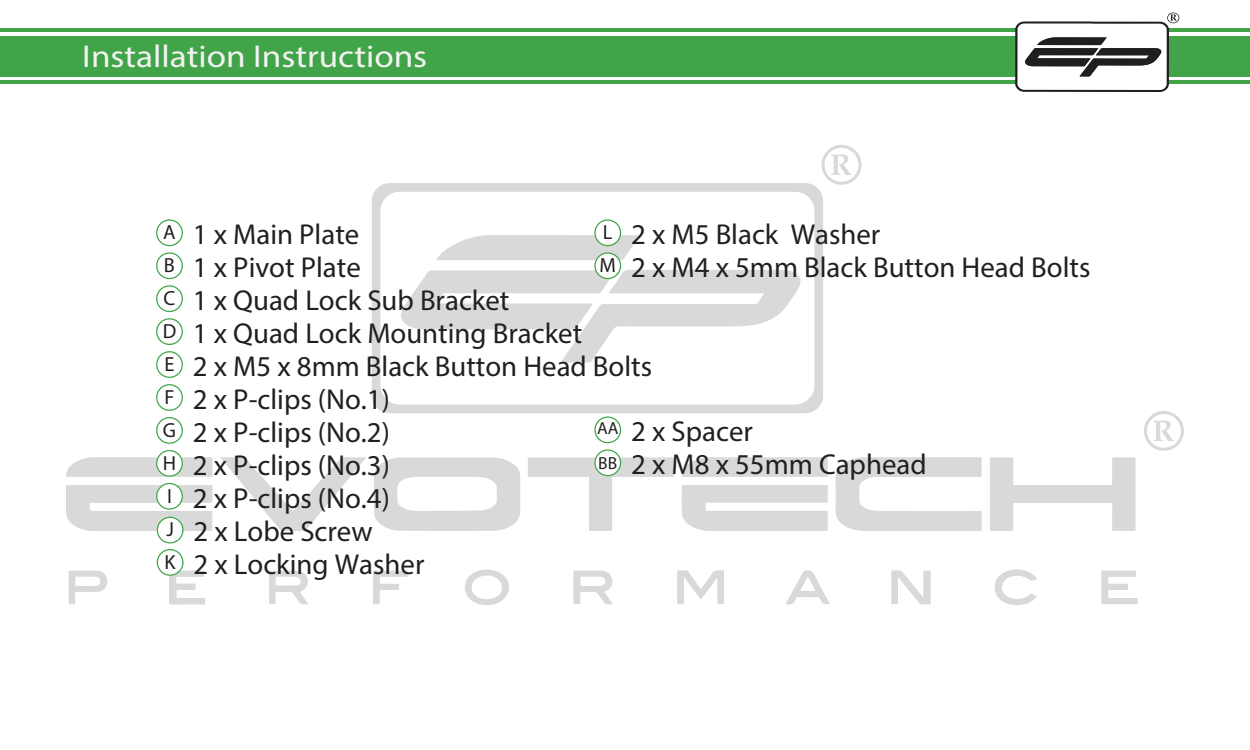
<style>
.page{position:relative;width:1250px;height:750px;background:#fff}
.page>*{position:absolute;margin:0;border:0;box-sizing:border-box;transform-origin:0 0}
.t1{font:31.75px "Myriad Pro";color:#f2f2f2;scale:1.11 1}
.t2{font:28.75px/33px "Myriad Pro";color:#231f20;text-align:right}
.t3{font:20.5px "Myriad Pro";color:#231f20}
.t4{font:17.5px "Myriad Pro";color:#231f20}
</style>
<div class="page">
<div style="left:0;top:36px;width:1250px;height:40px;background:#42a448"></div>
<hr style="left:0;top:80px;width:1250px;height:4px;background:#42a448">
<hr style="left:0;top:28px;width:1250px;height:4px;background:#42a448">
<svg style="left:1168px;top:13px;width:11px;height:10px"></svg>
<svg style="left:1015px;top:15px;width:162px;height:77px"></svg>
<svg style="left:374px;top:457px;width:146px;height:74px"></svg>
<svg style="left:835px;top:457px;width:146px;height:74px"></svg>
<svg style="left:66px;top:485px;width:146px;height:46px"></svg>
<svg style="left:682px;top:485px;width:145px;height:46px"></svg>
<svg style="left:990px;top:458px;width:145px;height:73px"></svg>
<svg style="left:528px;top:458px;width:146px;height:73px"></svg>
<svg style="left:220px;top:457px;width:146px;height:74px"></svg>
<svg style="left:66px;top:457px;width:146px;height:20px;background:#dadbda"></svg>
<div style="left:682px;top:457px;width:146px;height:20px;background:#d9d9d9"></div>
<svg style="left:677px;top:570px;width:47px;height:34px"></svg>
<svg style="left:573px;top:571px;width:40px;height:33px"></svg>
<svg style="left:269px;top:571px;width:39px;height:33px"></svg>
<svg style="left:169px;top:571px;width:36px;height:33px"></svg>
<svg style="left:892px;top:571px;width:38px;height:33px"></svg>
<svg style="left:1102px;top:571px;width:35px;height:33px"></svg>
<svg style="left:465px;top:569px;width:44px;height:36px"></svg>
<svg style="left:69px;top:571px;width:39px;height:33px"></svg>
<svg style="left:786px;top:570px;width:44px;height:35px"></svg>
<svg style="left:994px;top:569px;width:43px;height:36px"></svg>
<svg style="left:373px;top:571px;width:34px;height:33px"></svg>
<svg style="left:372px;top:183px;width:451px;height:230px"></svg>
<svg style="left:398px;top:270px;width:405px;height:93px"></svg>
<svg style="left:436px;top:235px;width:204px;height:25px;background:#ddd"></svg>
<svg style="left:821px;top:145px;width:41px;height:40px"></svg>
<svg style="left:1144px;top:411px;width:40px;height:40px"></svg>
<div style="left:156px;top:219px;width:27px;height:27px;border:1px solid #3fa547;border-radius:50%"></div>
<div style="left:156px;top:252px;width:27px;height:27px;border:1px solid #3fa547;border-radius:50%"></div>
<div style="left:156px;top:285px;width:27px;height:27px;border:1px solid #3fa547;border-radius:50%"></div>
<div style="left:156px;top:318px;width:27px;height:27px;border:1px solid #3fa547;border-radius:50%"></div>
<div style="left:156px;top:351px;width:27px;height:27px;border:1px solid #3fa547;border-radius:50%"></div>
<div style="left:156px;top:384px;width:27px;height:27px;border:1px solid #3fa547;border-radius:50%"></div>
<div style="left:156px;top:417px;width:27px;height:27px;border:1px solid #3fa547;border-radius:50%"></div>
<div style="left:157px;top:451px;width:25px;height:25px;background:#fff;border-radius:50%"></div>
<div style="left:156px;top:450px;width:27px;height:27px;border:1px solid #3fa547;border-radius:50%"></div>
<div style="left:157px;top:484px;width:25px;height:25px;background:#fff;border-radius:50%"></div>
<div style="left:156px;top:483px;width:27px;height:27px;border:1px solid #3fa547;border-radius:50%"></div>
<div style="left:157px;top:517px;width:27px;height:26px;background:#fff;border:1px solid #3fa547;border-radius:50%"></div>
<div style="left:157px;top:549px;width:27px;height:27px;background:#fff;border:1px solid #3fa547;border-radius:50%"></div>
<div style="left:595px;top:220px;width:26px;height:26px;background:#fff;border-radius:50%"></div>
<div style="left:594px;top:219px;width:27px;height:27px;border:1px solid #3fa547;border-radius:50%"></div>
<div style="left:595px;top:253px;width:26px;height:26px;background:#fff;border-radius:50%"></div>
<div style="left:594px;top:252px;width:27px;height:27px;border:1px solid #3fa547;border-radius:50%"></div>
<div style="left:594px;top:416px;width:27px;height:27px;background:#fff;border:1px solid #3fa547;border-radius:50%"></div>
<div style="left:595px;top:450px;width:26px;height:26px;background:#fff;border-radius:50%"></div>
<div style="left:594px;top:449px;width:27px;height:27px;border:1px solid #3fa547;border-radius:50%"></div>
<p class="t1" style="left:82px;top:37px;width:312px">Installation Instructions</p>
<p class="t2" style="left:163px;top:218px;width:198px"><sup>A</sup> 1 x Main Plate</p>
<p class="t2" style="left:164px;top:250px;width:198px"><sup>B</sup> 1 x Pivot Plate</p>
<p class="t2" style="left:164px;top:283px;width:347px"><sup>C</sup> 1 x Quad Lock Sub Bracket</p>
<p class="t2" style="left:163px;top:316px;width:421px"><sup>D</sup> 1 x Quad Lock Mounting Bracket</p>
<p class="t2" style="left:164px;top:349px;width:489px"><sup>E</sup> 2 x M5 x 8mm Black Button Head Bolts</p>
<p class="t2" style="left:193px;top:382px;width:198px">2 x P-clips (No.1)</p>
<p class="t2" style="left:631px;top:218px;width:251px">2 x M5 Black Washer</p>
<p class="t3" style="left:603px;top:220px;width:11px">L</p>
<p class="t2" style="left:600px;top:250px;width:492px"><sup>M</sup> 2 x M4 x 5mm Black Button Head Bolts</p>
<p class="t3" style="left:165px;top:384px;width:11px">F</p>
<p class="t2" style="left:163px;top:415px;width:229px"><sup>G</sup> 2 x P-clips (No.2)<br><sup>H</sup> 2 x P-clips (No.3)<br>2 x P-clips (No.4)</p>
<p class="t2" style="left:631px;top:415px;width:123px">2 x Spacer</p>
<p class="t4" style="left:597px;top:417px;width:23px">AA</p>
<p class="t2" style="left:631px;top:448px;width:297px">2 x M8 x 55mm Caphead</p>
<p class="t4" style="left:598px;top:452px;width:20px">BB</p>
<p class="t3" style="left:167px;top:483px;width:6px">I</p>
<p class="t2" style="left:165px;top:515px;width:261px;line-height:32.2px;text-align:left"><sup>J</sup> 2 x Lobe Screw<br><sup>K</sup> 2 x Locking Washer</p>
</div>
